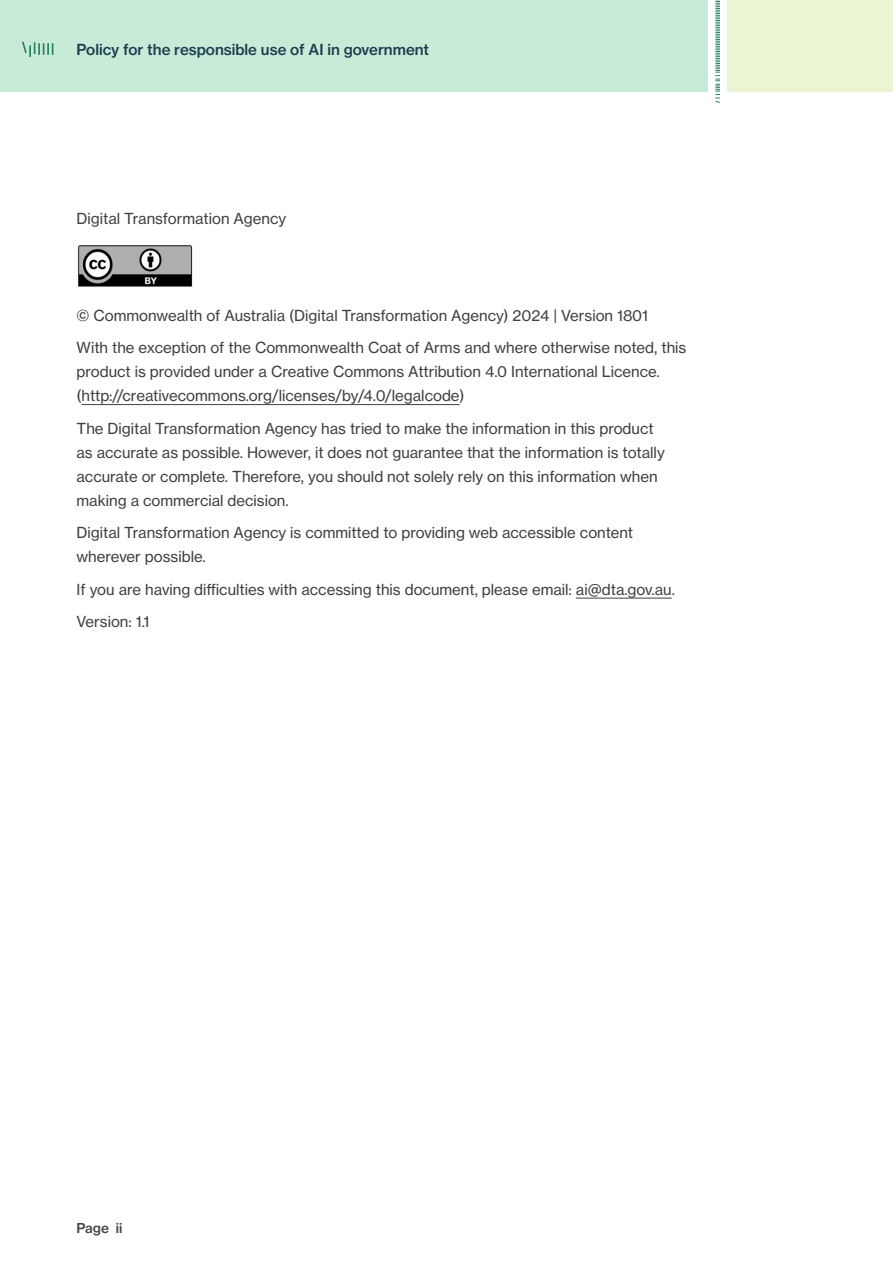
<style>
.page{position:relative;width:893px;height:1263px;background:#fff}
.page>*{position:absolute;margin:0;border:0;box-sizing:border-box;transform-origin:0 0}
.t1{font:15px/24px "N Haas Grotesk TX Pro 55 Rg";color:#414141}
.t2{font:15px "N Haas Grotesk TX Pro 65 Md";color:#1e3c50}
.t3{font:13.5px "N Haas Grotesk TX Pro 65 Md";color:#414141}
</style>
<div class="page">
<div style="left:0;top:0;width:708px;height:91px;background:#c8ebd7"></div>
<div style="left:727px;top:0;width:166px;height:91px;background:#ebf5d4"></div>
<svg style="left:715px;top:0;width:5px;height:103px"></svg>
<svg style="left:22px;top:41px;width:31px;height:16px"></svg>
<hr style="left:82px;top:404px;width:378px;height:1px;background:#414141">
<hr style="left:576px;top:598px;width:96px;height:1px;background:#414141">
<img style="left:78px;top:245px;width:115px;height:42px">
<p class="t2" style="left:77px;top:40px;width:354px">Policy for the responsible use of AI in government</p>
<p class="t1" style="left:77px;top:207px;width:211px">Digital Transformation Agency</p>
<p class="t1" style="left:77px;top:303px;width:573px">© Commonwealth of Australia (Digital Transformation Agency) 2024 | Version 1801</p>
<p class="t1" style="left:77px;top:336px;width:611px">With the exception of the Commonwealth Coat of Arms and where otherwise noted, this product is provided under a Creative Commons Attribution 4.0 International Licence. (http://creativecommons.org/licenses/by/4.0/legalcode)</p>
<p class="t1" style="left:77px;top:416px;width:590px">The Digital Transformation Agency has tried to make the information in this product as accurate as possible. However, it does not guarantee that the information is totally accurate or complete. Therefore, you should not solely rely on this information when making a commercial decision.</p>
<p class="t1" style="left:77px;top:521px;width:558px">Digital Transformation Agency is committed to providing web accessible content wherever possible.</p>
<p class="t1" style="left:77px;top:577px;width:600px">If you are having difficulties with accessing this document, please email: ai@dta.gov.au.</p>
<p class="t1" style="left:77px;top:610px;width:74px">Version: 1.1</p>
<p class="t3" style="left:77px;top:1219px;width:47px">Page ii</p>
</div>
